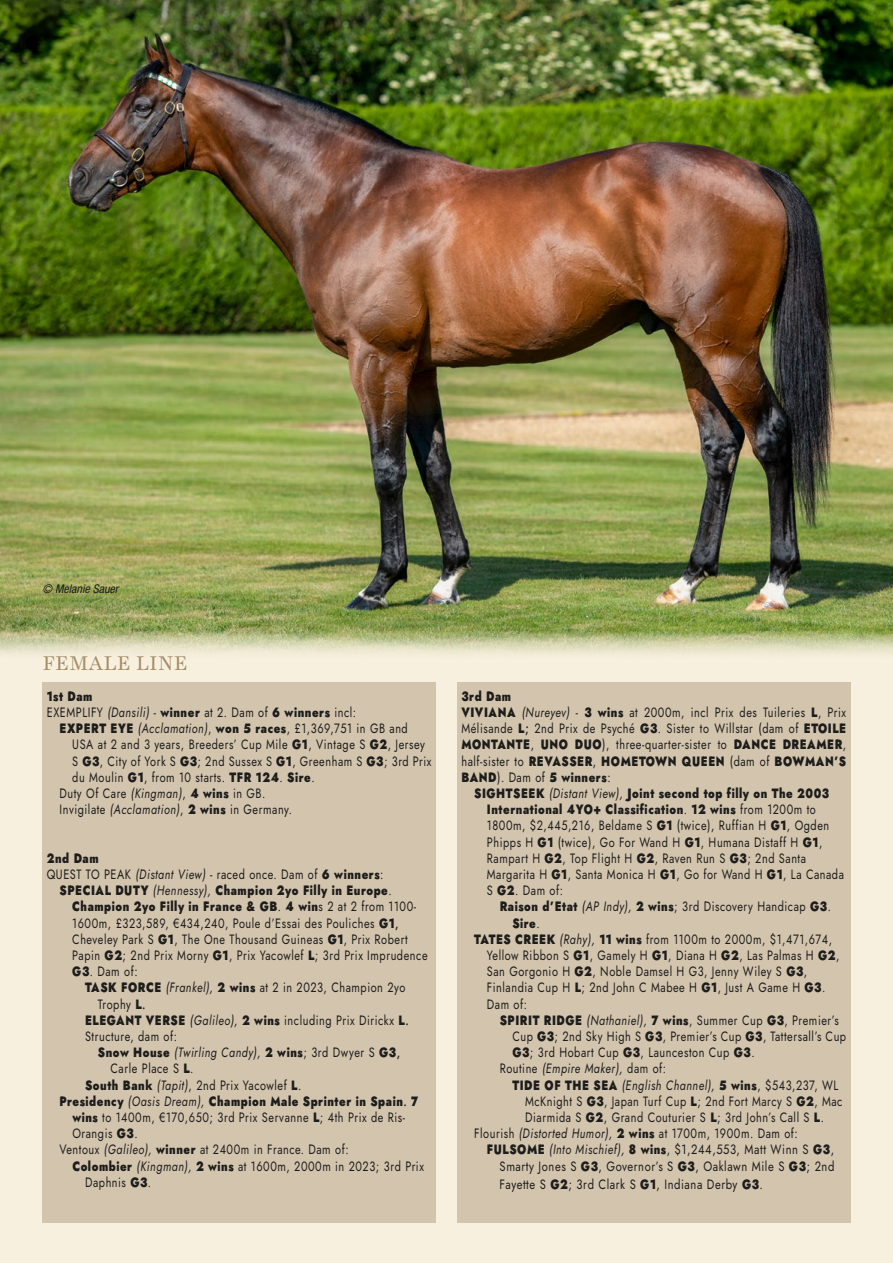
<style>
.page{position:relative;width:893px;height:1263px;background:#f8f0df}
.page>*{position:absolute;margin:0;border:0;box-sizing:border-box;transform-origin:0 0}
.t1{font:300 24px "Playfair 5 pt Semi Expanded";letter-spacing:-.005em;color:#a48d68}
.t2{font:13.5px/16.2px "Jost";letter-spacing:.05em;color:#1d1d1b;scale:.81 1}
.t3{font:900 13.5px "Jost";letter-spacing:.05em;color:#1d1d1b;scale:.81 1}
.t4{font:13.5px "Jost";letter-spacing:.05em;color:#1d1d1b;scale:.83 1}
.t5{font:italic 13.5px "Jost";letter-spacing:.05em;color:#1d1d1b;scale:.81 1}
.t6{font:italic condensed 12px "Helvetica Neue LT Pro";color:#1d1d1b}
.s1{font-style:italic}
.s2{font-weight:900}
.s3{font-weight:400;font-style:italic}
.s4{font-weight:400}
.s5{font-weight:500}
.s6{font-style:normal}
</style>
<div class="page">
<img style="left:0;top:0;width:893px;height:654px">
<div style="left:43px;top:682px;width:393px;height:540px;background:#d3c4ae"></div>
<div style="left:457px;top:682px;width:393px;height:540px;background:#d3c4ae"></div>
<p class="t6" style="left:43px;top:582px;width:78px">© Melanie Sauer</p>
<h1 class="t1" style="left:43px;top:649px;width:147px">FEMALE LINE</h1>
<p class="t3" style="left:47px;top:686px;width:58px">1st Dam</p>
<p class="t2" style="left:47px;top:704px;width:384px">EXEMPLIFY <span class="s1">(Dansili)</span> - <span class="s2">winner</span> at 2. Dam of <span class="s2">6 winners</span> incl:</p>
<p class="t2" style="left:60px;top:720px;width:432px"><span class="s2">EXPERT EYE</span> <span class="s1">(Acclamation)</span>, <span class="s2">won 5 races</span>, £1,369,751 in GB and</p>
<p class="t2" style="left:72px;top:737px;width:437px">USA at 2 and 3 years, Breeders’ Cup Mile <span class="s2">G1</span>, Vintage S <span class="s2">G2</span>, Jersey</p>
<p class="t2" style="left:72px;top:753px;width:445px">S <span class="s2">G3</span>, City of York S <span class="s2">G3</span>; 2nd Sussex S <span class="s2">G1</span>, Greenham S <span class="s2">G3</span>; 3rd Prix</p>
<p class="t2" style="left:72px;top:769px;width:301px">du Moulin <span class="s2">G1</span>, from 10 starts. <span class="s2">TFR 124</span>. <span class="s2">Sire</span>.</p>
<p class="t2" style="left:60px;top:785px;width:256px">Duty Of Care <span class="s1">(Kingman)</span>, <span class="s2">4 wins</span> in GB.</p>
<p class="t2" style="left:60px;top:801px;width:289px">Invigilate <span class="s1">(Acclamation)</span>, <span class="s2">2 wins</span> in Germany.</p>
<p class="t3" style="left:47px;top:848px;width:66px">2nd Dam</p>
<p class="t2" style="left:47px;top:866px;width:417px">QUEST TO PEAK <span class="s1">(Distant View)</span> - raced once. Dam of <span class="s2">6 winners</span>:</p>
<p class="t3" style="left:60px;top:881px;width:412px">SPECIAL DUTY <span class="s3">(Hennessy),</span> Champion 2yo Filly in Europe<span class="s4">.</span></p>
<p class="t3" style="left:72px;top:897px;width:426px">Champion 2yo Filly in France &amp; GB<span class="s4">.</span> 4 win<span class="s4">s 2 at 2 from 1100-</span></p>
<p class="t2" style="left:72px;top:915px;width:404px">1600m, £323,589, €434,240, Poule d’Essai des Pouliches <span class="s2">G1</span><span class="s5">,</span></p>
<p class="t2" style="left:72px;top:931px;width:415px">Cheveley Park S <span class="s2">G1</span>, The One Thousand Guineas <span class="s2">G1</span>, Prix Robert</p>
<p class="t2" style="left:72px;top:947px;width:440px">Papin <span class="s2">G2</span>; 2nd Prix Morny <span class="s2">G1</span>, Prix Yacowlef <span class="s2">L</span>; 3rd Prix Imprudence</p>
<p class="t2" style="left:72px;top:963px;width:82px"><span class="s2">G3</span>. Dam of:</p>
<p class="t2" style="left:85px;top:980px;width:397px"><span class="s2">TASK FORCE</span> <span class="s1">(Frankel),</span> <span class="s2">2 wins</span> at 2 in 2023, Champion 2yo</p>
<p class="t2" style="left:98px;top:996px;width:61px">Trophy <span class="s2">L</span><span class="s5">.</span></p>
<p class="t2" style="left:85px;top:1012px;width:401px"><span class="s2">ELEGANT VERSE</span> <span class="s1">(Galileo),</span> <span class="s2">2 wins</span> including Prix Dirickx <span class="s2">L</span><span class="s5">.</span></p>
<p class="t2" style="left:85px;top:1028px;width:115px">Structure, dam of:</p>
<p class="t3" style="left:98px;top:1043px;width:375px">Snow House <span class="s3">(Twirling Candy),</span> 2 wins<span class="s4">; 3rd Dwyer S</span> G3<span class="s5">,</span></p>
<p class="t2" style="left:111px;top:1061px;width:104px">Carle Place S <span class="s2">L</span>.</p>
<p class="t2" style="left:85px;top:1077px;width:268px"><span class="s2">South Bank</span> <span class="s1">(Tapit)</span>, 2nd Prix Yacowlef <span class="s2">L</span>.</p>
<p class="t3" style="left:60px;top:1091px;width:444px">Presidency <span class="s3">(Oasis Dream),</span> Champion Male Sprinter in Spain<span class="s5">.</span> 7</p>
<p class="t2" style="left:72px;top:1109px;width:412px"><span class="s2">wins</span> to 1400m, €170,650; 3rd Prix Servanne <span class="s2">L</span>; 4th Prix de Ris-</p>
<p class="t2" style="left:72px;top:1125px;width:82px">Orangis <span class="s2">G3</span>.</p>
<p class="t2" style="left:60px;top:1142px;width:358px">Ventoux <span class="s1">(Galileo),</span> <span class="s2">winner</span> at 2400m in France. Dam of:</p>
<p class="t2" style="left:72px;top:1158px;width:436px"><span class="s2">Colombier</span> <span class="s1">(Kingman),</span> <span class="s2">2 wins</span> at 1600m, 2000m in 2023; 3rd Prix</p>
<p class="t2" style="left:85px;top:1174px;width:83px">Daphnis <span class="s2">G3</span>.</p>
<p class="t2" style="left:461px;top:688px;width:477px"><span class="s2">3rd Dam<br>VIVIANA</span> <span class="s1">(Nureyev)</span> - <span class="s2">3 wins</span> at 2000m, incl Prix des Tuileries <span class="s2">L</span>, Prix Mélisande <span class="s2">L</span><span class="s5">;</span> 2nd Prix de Psyché <span class="s2">G3</span>. Sister to Willstar (dam of <span class="s2">ETOILE MONTANTE</span>, <span class="s2">UNO DUO</span>), three-quarter-sister to <span class="s2">DANCE DREAMER</span>, half-sister to <span class="s2">REVASSER</span>, <span class="s2">HOMETOWN QUEEN</span> (dam of <span class="s2">BOWMAN’S BAND</span>). Dam of <span class="s2">5 winners</span>:</p>
<p class="t2" style="left:487px;top:785px;width:442px;text-indent:-13px"><span class="s2">SIGHTSEEK</span> <span class="s1">(Distant View),</span> <span class="s2">Joint second top filly on The 2003<br>International 4YO+ Classification</span>. <span class="s2">12 wins</span> from 1200m to 1800m, $2,445,216, Beldame S <span class="s2">G1</span> (twice), Ruffian H <span class="s2">G1</span>, Ogden Phipps H <span class="s2">G1</span> (twice), Go For Wand H <span class="s2">G1</span>, Humana Distaff H <span class="s2">G1</span>, Rampart H <span class="s2">G2</span>, Top Flight H <span class="s2">G2</span>, Raven Run S <span class="s2">G3</span>; 2nd Santa Margarita H <span class="s2">G1</span>, Santa Monica H <span class="s2">G1</span>, Go for Wand H <span class="s2">G1</span>, La Canada S <span class="s2">G2</span>. Dam of:</p>
<p class="t2" style="left:500px;top:899px;width:411px"><span class="s2">Raison d’Etat</span> <span class="s1">(AP Indy),</span> <span class="s2">2 wins</span>; 3rd Discovery Handicap <span class="s2">G3</span>.</p>
<p class="t3" style="left:512px;top:913px;width:35px">Sire<span class="s4">.</span></p>
<p class="t2" style="left:474px;top:931px;width:443px"><span class="s2">TATES CREEK</span> <span class="s1">(Rahy),</span> <span class="s2">11 wins</span> from 1100m to 2000m, $1,471,674,</p>
<p class="t2" style="left:487px;top:947px;width:437px">Yellow Ribbon S <span class="s2">G1</span>, Gamely H <span class="s2">G1</span>, Diana H <span class="s2">G2</span>, Las Palmas H <span class="s2">G2</span>,</p>
<p class="t2" style="left:487px;top:963px;width:397px">San Gorgonio H <span class="s2">G2</span>, Noble Damsel H G3, Jenny Wiley S <span class="s2">G3</span>,</p>
<p class="t2" style="left:487px;top:980px;width:419px">Finlandia Cup H <span class="s2">L</span>; 2nd John C Mabee H <span class="s2">G1</span>, Just A Game H <span class="s2">G3</span>.</p>
<p class="t2" style="left:487px;top:996px;width:51px">Dam of:</p>
<p class="t2" style="left:500px;top:1012px;width:420px"><span class="s2">SPIRIT RIDGE</span> <span class="s1">(Nathaniel),</span> <span class="s2">7 wins</span>, Summer Cup <span class="s2">G3</span>, Premier’s</p>
<p class="t2" style="left:512px;top:1028px;width:414px">Cup <span class="s2">G3</span>; 2nd Sky High S <span class="s2">G3</span>, Premier’s Cup <span class="s2">G3</span>, Tattersall’s Cup</p>
<p class="t2" style="left:512px;top:1044px;width:301px"><span class="s2">G3</span>; 3rd Hobart Cup <span class="s2">G3</span>, Launceston Cup <span class="s2">G3</span>.</p>
<p class="t5" style="left:500px;top:1059px;width:207px"><span class="s6">Routine</span> (Empire Maker), <span class="s6">dam of:</span></p>
<p class="t3" style="left:512px;top:1075px;width:404px">TIDE OF THE SEA <span class="s3">(English Channel),</span> 5 wins<span class="s4">, $543,237, WL</span></p>
<p class="t2" style="left:525px;top:1093px;width:393px">McKnight S <span class="s2">G3</span>, Japan Turf Cup <span class="s2">L</span>; 2nd Fort Marcy S <span class="s2">G2</span>, Mac</p>
<p class="t2" style="left:525px;top:1109px;width:370px">Diarmida S <span class="s2">G2</span>, Grand Couturier S <span class="s2">L</span>; 3rd John’s Call S <span class="s2">L</span>.</p>
<p class="t2" style="left:474px;top:1125px;width:401px">Flourish <span class="s1">(Distorted Humor),</span> <span class="s2">2 wins</span> at 1700m, 1900m. Dam of:</p>
<p class="t2" style="left:487px;top:1142px;width:430px"><span class="s2">FULSOME</span> <span class="s1">(Into Mischief),</span> <span class="s2">8 wins</span>, $1,244,553, Matt Winn S <span class="s2">G3</span>,</p>
<p class="t4" style="left:500px;top:1157px;width:405px">Smarty Jones S <span class="s2">G3</span>, Governor’s S <span class="s2">G3</span>, Oaklawn Mile S <span class="s2">G3</span>; 2nd</p>
<p class="t4" style="left:500px;top:1175px;width:319px">Fayette S <span class="s2">G2</span>; 3rd Clark S <span class="s2">G1</span>, Indiana Derby <span class="s2">G3</span>.</p>
</div>
